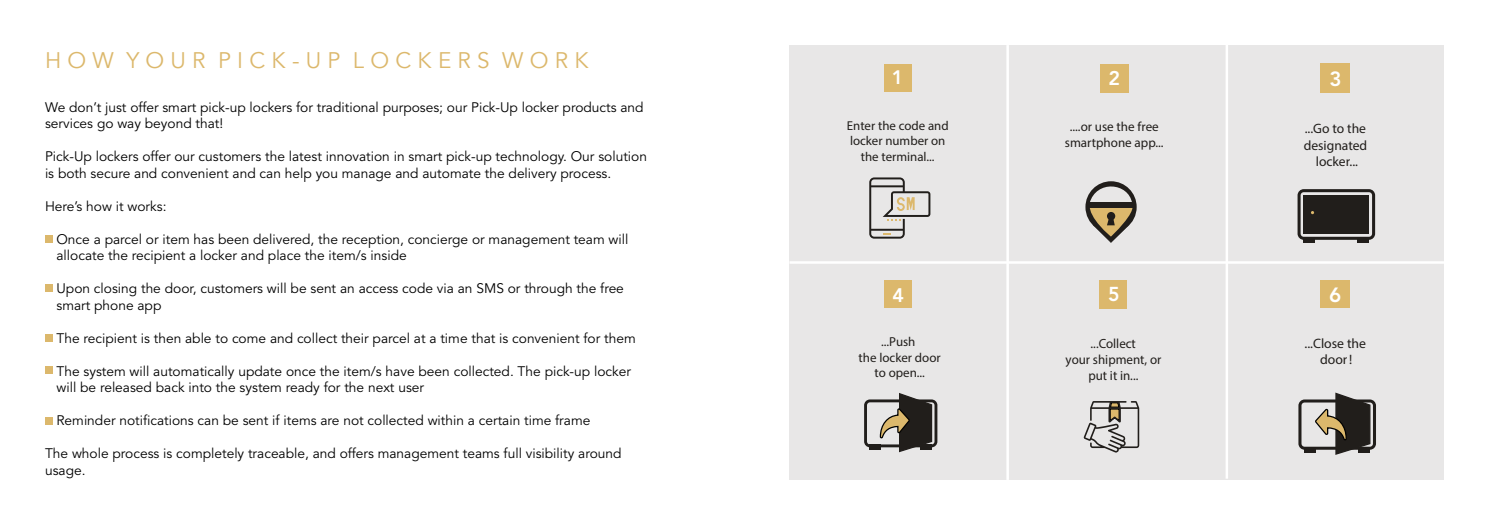
<style>
.page{position:relative;width:1489px;height:525px;background:#fff}
.page>*{position:absolute;margin:0;border:0;box-sizing:border-box;transform-origin:0 0}
.t1{font:22.5px "Avenir";color:#dcb86c}
.t2{font:800 20.38px "Avenir LT Std";color:#fff}
.t3{font:800 20px "Avenir LT Std";color:#fff}
.t4{font:800 19.75px "Avenir LT Std";color:#fff}
.t5{font:800 19.5px "Avenir LT Std";color:#fff}
.t6{font:800 19.38px "Avenir LT Std";color:#fff}
.t7{font:13.75px/16.5px "Avenir LT Std";color:#000}
.t8{font:13.62px/16.2px "Myriad Pro";color:#211e1b;text-align:center}
.t9{font:13.25px/16px "Myriad Pro";color:#211e1b;text-align:center}
.t10{font:13.12px/15.8px "Myriad Pro";color:#211e1b;text-align:center}
.t11{font:13px/15.6px "Myriad Pro";color:#211e1b;text-align:center}
.t12{font:12.88px/15.5px "Myriad Pro";color:#211e1b;text-align:center}
.s1{color:#fff}
</style>
<div class="page">
<div style="left:45px;top:235px;width:7px;height:8px;background:#dcb86c"></div>
<div style="left:45px;top:284px;width:7px;height:7px;background:#dcb86c"></div>
<div style="left:45px;top:334px;width:7px;height:7px;background:#dcb86c"></div>
<div style="left:45px;top:366px;width:7px;height:7px;background:#dcb86c"></div>
<div style="left:45px;top:417px;width:7px;height:7px;background:#dcb86c"></div>
<div style="left:789px;top:45px;width:654px;height:434px;background:#e8e7e7"></div>
<div style="left:883px;top:64px;width:28px;height:28px;background:#dcb86c"></div>
<svg style="left:869px;top:177px;width:61px;height:61px"></svg>
<div style="left:1100px;top:64px;width:28px;height:28px;background:#dcb86c"></div>
<svg style="left:1085px;top:181px;width:51px;height:62px"></svg>
<div style="left:1320px;top:64px;width:29px;height:29px;background:#dcb86c"></div>
<div style="left:1302px;top:237px;width:12px;height:5px;background:#211e1b"></div>
<div style="left:1356px;top:237px;width:12px;height:5px;background:#211e1b"></div>
<svg style="left:1297px;top:189px;width:77px;height:51px"></svg>
<div style="left:884px;top:280px;width:28px;height:28px;background:#dcb86c"></div>
<svg style="left:864px;top:393px;width:73px;height:59px"></svg>
<div style="left:1099px;top:280px;width:28px;height:29px;background:#dcb86c"></div>
<svg style="left:1083px;top:401px;width:56px;height:51px"></svg>
<div style="left:1320px;top:280px;width:29px;height:27px;background:#dcb86c"></div>
<svg style="left:1298px;top:392px;width:77px;height:62px"></svg>
<hr style="left:789px;top:261px;width:654px;height:2px;background:#fff">
<hr style="left:1006px;top:45px;width:2px;height:434px;background:#fff">
<hr style="left:1225px;top:44px;width:2px;height:434px;background:#fff">
<h1 class="t1" style="left:45px;top:46px;width:545px">H O W Y O U R P I C K - U P L O C K E R S W O R K</h1>
<p class="t7" style="left:45px;top:99px;width:600px">We don’t just offer smart pick-up lockers for traditional purposes; our Pick-Up locker products and services go way beyond that!</p>
<p class="t7" style="left:45px;top:148px;width:603px">Pick-Up lockers offer our customers the latest innovation in smart pick-up technology. Our solution is both secure and convenient and can help you manage and automate the delivery process.</p>
<p class="t7" style="left:45px;top:198px;width:123px">Here’s how it works:</p>
<p class="t7" style="left:45px;top:231px;width:585px;text-indent:11px">Once a parcel or item has been delivered, the reception, concierge or management team will <span class="s1">...</span>allocate the recipient a locker and place the item/s inside</p>
<p class="t7" style="left:45px;top:280px;width:580px;text-indent:11px">Upon closing the door, customers will be sent an access code via<span class="s1">.</span>an SMS or through the free <span class="s1">...</span>smart phone app</p>
<p class="t7" style="left:56px;top:330px;width:580px">The recipient is then able to come and collect their parcel at a time that is convenient for them</p>
<p class="t7" style="left:45px;top:363px;width:587px;text-indent:11px">The system will automatically update once the item/s have been collected. The pick-up locker <span class="s1">...</span>will be released back into the system ready for the next user</p>
<p class="t7" style="left:56px;top:412px;width:535px">Reminder notifications can be sent if items are not collected within a certain time frame</p>
<p class="t7" style="left:45px;top:445px;width:578px">The whole process is completely traceable, and offers management teams full visibility around usage.</p>
<h3 class="t6" style="left:891px;top:66px;width:13px">1</h3>
<h3 class="t4" style="left:1108px;top:66px;width:13px">2</h3>
<h2 class="t2" style="left:1329px;top:66px;width:14px">3</h2>
<p class="t12" style="left:846px;top:117px;width:103px">Enter the code and locker number on the terminal...</p>
<p class="t10" style="left:1064px;top:118px;width:100px">....or use the free smartphone app...</p>
<p class="t8" style="left:1303px;top:120px;width:65px">...Go to the designated locker...</p>
<h3 class="t5" style="left:892px;top:283px;width:13px">4</h3>
<h3 class="t3" style="left:1108px;top:282px;width:13px">5</h3>
<h2 class="t2" style="left:1328px;top:282px;width:14px">6</h2>
<p class="t11" style="left:858px;top:333px;width:84px">...Push<br>the locker door to open...</p>
<p class="t9" style="left:1065px;top:335px;width:97px">...Collect<br>your shipment, or put it in...</p>
<p class="t8" style="left:1304px;top:335px;width:63px">...Close the door!</p>
</div>
